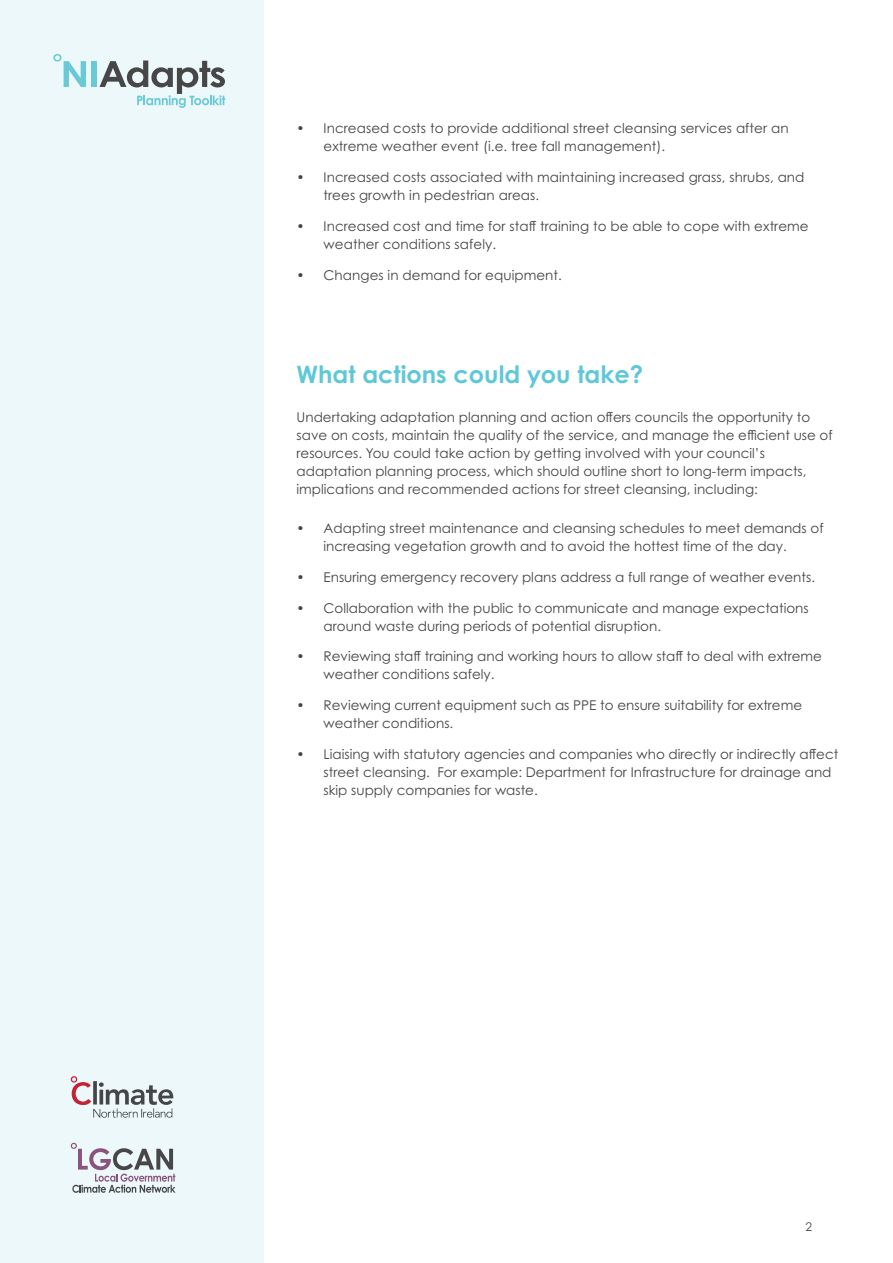
<style>
.page{position:relative;width:893px;height:1263px;background:#fff}
.page>*{position:absolute;margin:0;border:0;box-sizing:border-box;transform-origin:0 0}
.t1{font:700 24px "Century Gothic Pro";color:#5ec8d8}
.t2{font:13.5px/18px "Century Gothic Pro";color:#454447}
.t3{font:12px "Century Gothic Pro";color:#454447}
</style>
<div class="page">
<div style="left:0;top:0;width:264px;height:1263px;background:#edf8fa"></div>
<div style="left:91px;top:61px;width:6px;height:26px;background:#69c9d6"></div>
<svg style="left:99px;top:60px;width:126px;height:48px"></svg>
<svg style="left:53px;top:54px;width:33px;height:33px"></svg>
<svg style="left:71px;top:1143px;width:105px;height:50px"></svg>
<svg style="left:71px;top:1076px;width:102px;height:42px"></svg>
<p class="t2" style="left:324px;top:119px;width:466px;text-indent:-27px">• Increased costs to provide additional street cleansing services after an extreme weather event (i.e. tree fall management).</p>
<p class="t2" style="left:324px;top:168px;width:482px;text-indent:-27px">• Increased costs associated with maintaining increased grass, shrubs, and trees growth in pedestrian areas.</p>
<p class="t2" style="left:324px;top:217px;width:487px;text-indent:-27px">• Increased cost and time for staff training to be able to cope with extreme weather conditions safely.</p>
<p class="t2" style="left:297px;top:265px;width:267px">• Changes in demand for equipment.</p>
<p class="t1" style="left:297px;top:359px;width:348px">What actions could you take?</p>
<p class="t2" style="left:297px;top:408px;width:538px">Undertaking adaptation planning and action offers councils the opportunity to save on costs, maintain the quality of the service, and manage the efficient use of resources. You could take action by getting involved with your council’s adaptation planning process, which should outline short to long-term impacts, implications and recommended actions for street cleansing, including:</p>
<p class="t2" style="left:324px;top:519px;width:501px;text-indent:-27px">• Adapting street maintenance and cleansing schedules to meet demands of increasing vegetation growth and to avoid the hottest time of the day.</p>
<p class="t2" style="left:297px;top:568px;width:520px">• Ensuring emergency recovery plans address a full range of weather events.</p>
<p class="t2" style="left:324px;top:599px;width:487px;text-indent:-27px">• Collaboration with the public to communicate and manage expectations around waste during periods of potential disruption.</p>
<p class="t2" style="left:324px;top:647px;width:500px;text-indent:-27px">• Reviewing staff training and working hours to allow staff to deal with extreme weather conditions safely.</p>
<p class="t2" style="left:324px;top:696px;width:480px;text-indent:-27px">• Reviewing current equipment such as PPE to ensure suitability for extreme weather conditions.</p>
<p class="t2" style="left:324px;top:745px;width:516px;text-indent:-27px">• Liaising with statutory agencies and companies who directly or indirectly affect street cleansing. For example: Department for Infrastructure for drainage and skip supply companies for waste.</p>
<p class="t3" style="left:805px;top:1220px;width:8px">2</p>
</div>
